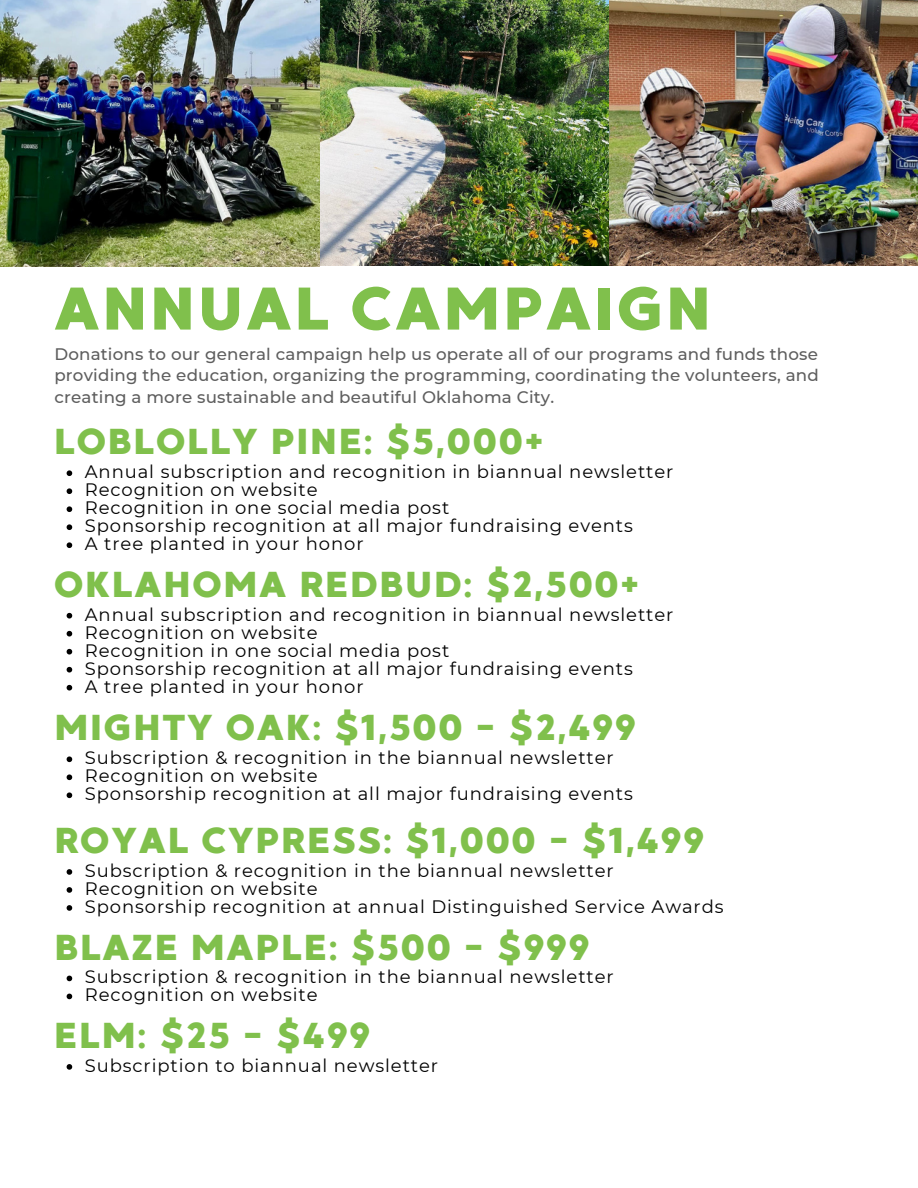
<style>
.page{position:relative;width:918px;height:1188px;background:#fff}
.page>*{position:absolute;margin:0;border:0;box-sizing:border-box;transform-origin:0 0}
.t1{font:60px "MADE Good Time Grotesk";letter-spacing:.05em;color:#80c04c}
.t2{font:36px "MADE Good Time Grotesk";letter-spacing:.05em;color:#80c04c}
.t3{font:18px "Montserrat";letter-spacing:.05em;color:#000}
.t4{font:500 16.65px/21.3px "Montserrat";letter-spacing:.01em;color:#5e5e5e;text-align:justify}
</style>
<div class="page">
<img style="left:0;top:0;width:609px;height:267px">
<img style="left:609px;top:0;width:309px;height:266px">
<svg style="left:67px;top:613px;width:5px;height:6px"></svg>
<svg style="left:67px;top:631px;width:5px;height:6px"></svg>
<svg style="left:67px;top:649px;width:5px;height:6px"></svg>
<svg style="left:67px;top:667px;width:5px;height:6px"></svg>
<svg style="left:67px;top:685px;width:5px;height:6px"></svg>
<svg style="left:67px;top:756px;width:5px;height:6px"></svg>
<svg style="left:67px;top:774px;width:5px;height:6px"></svg>
<svg style="left:67px;top:792px;width:5px;height:6px"></svg>
<svg style="left:67px;top:869px;width:5px;height:6px"></svg>
<svg style="left:67px;top:887px;width:5px;height:6px"></svg>
<svg style="left:67px;top:905px;width:5px;height:6px"></svg>
<svg style="left:67px;top:976px;width:5px;height:5px"></svg>
<svg style="left:67px;top:994px;width:5px;height:5px"></svg>
<svg style="left:67px;top:1064px;width:5px;height:6px"></svg>
<svg style="left:67px;top:470px;width:5px;height:6px"></svg>
<svg style="left:67px;top:488px;width:5px;height:6px"></svg>
<svg style="left:67px;top:506px;width:5px;height:6px"></svg>
<svg style="left:67px;top:524px;width:5px;height:6px"></svg>
<svg style="left:67px;top:542px;width:5px;height:6px"></svg>
<p class="t1" style="left:54px;top:270px;width:658px">ANNUAL CAMPAIGN</p>
<p class="t4" style="left:54px;top:343px;width:766px">Donations to our general campaign help us operate all of our programs and funds those providing the education, organizing the programming, coordinating the volunteers, and creating a more sustainable and beautiful Oklahoma City.</p>
<p class="t2" style="left:54px;top:419px;width:491px">LOBLOLLY PINE: $5,000+</p>
<p class="t3" style="left:85px;top:461px;width:590px">Annual subscription and recognition in biannual newsletter</p>
<p class="t3" style="left:85px;top:479px;width:234px">Recognition on website</p>
<p class="t3" style="left:85px;top:497px;width:366px">Recognition in one social media post</p>
<p class="t3" style="left:85px;top:515px;width:550px">Sponsorship recognition at all major fundraising events</p>
<p class="t3" style="left:85px;top:533px;width:280px">A tree planted in your honor</p>
<p class="t2" style="left:54px;top:561px;width:586px">OKLAHOMA REDBUD: $2,500+</p>
<p class="t3" style="left:85px;top:603px;width:590px">Annual subscription and recognition in biannual newsletter</p>
<p class="t3" style="left:85px;top:621px;width:234px">Recognition on website</p>
<p class="t3" style="left:85px;top:639px;width:366px">Recognition in one social media post</p>
<p class="t3" style="left:85px;top:657px;width:550px">Sponsorship recognition at all major fundraising events</p>
<p class="t3" style="left:85px;top:675px;width:280px">A tree planted in your honor</p>
<p class="t2" style="left:54px;top:705px;width:583px">MIGHTY OAK: $1,500 - $2,499</p>
<p class="t3" style="left:85px;top:747px;width:530px">Subscription &amp; recognition in the biannual newsletter</p>
<p class="t3" style="left:85px;top:765px;width:234px">Recognition on website</p>
<p class="t3" style="left:85px;top:783px;width:550px">Sponsorship recognition at all major fundraising events</p>
<p class="t2" style="left:54px;top:817px;width:651px">ROYAL CYPRESS: $1,000 - $1,499</p>
<p class="t3" style="left:85px;top:860px;width:530px">Subscription &amp; recognition in the biannual newsletter</p>
<p class="t3" style="left:85px;top:878px;width:234px">Recognition on website</p>
<p class="t3" style="left:85px;top:896px;width:640px">Sponsorship recognition at annual Distinguished Service Awards</p>
<p class="t2" style="left:54px;top:924px;width:537px">BLAZE MAPLE: $500 - $999</p>
<p class="t3" style="left:85px;top:966px;width:530px">Subscription &amp; recognition in the biannual newsletter</p>
<p class="t3" style="left:85px;top:984px;width:234px">Recognition on website</p>
<p class="t2" style="left:54px;top:1012px;width:318px">ELM: $25 - $499</p>
<p class="t3" style="left:85px;top:1055px;width:355px">Subscription to biannual newsletter</p>
</div>
